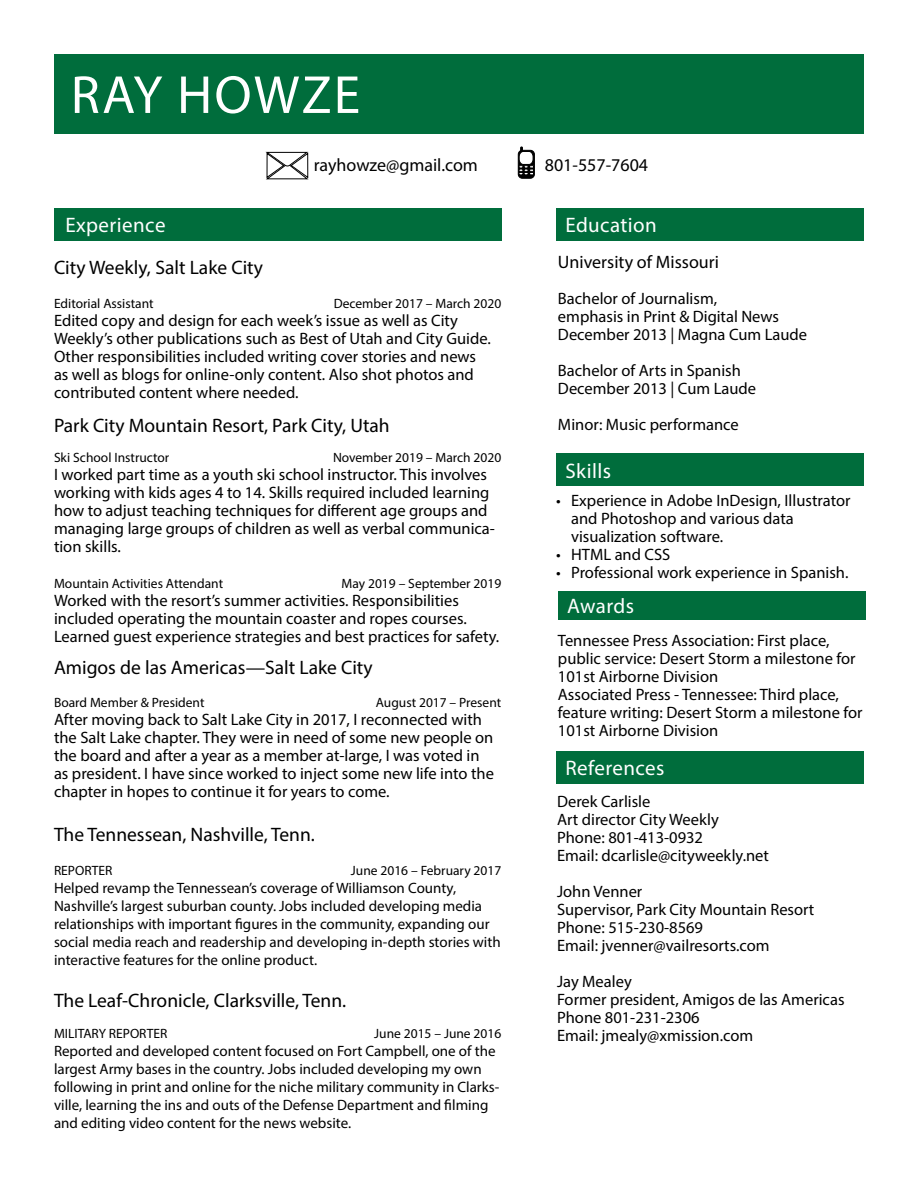
<style>
.page{position:relative;width:918px;height:1188px;background:#fff}
.page>*{position:absolute;margin:0;border:0;box-sizing:border-box;transform-origin:0 0}
.t1{font:54px "Myriad Pro";letter-spacing:.04em;color:#fff}
.t2{font:21px "Myriad Pro";letter-spacing:.02em;color:#fff}
.t3{font:19.5px "Myriad Pro";color:#000}
.t4{font:18px "Myriad Pro";color:#000}
.t5{font:16.5px/18px "Myriad Pro";color:#000}
.t6{font:15px/18px "Myriad Pro";color:#000}
.t7{font:13.5px "Myriad Pro";color:#000}
</style>
<div class="page">
<div style="left:54px;top:54px;width:810px;height:79px;background:#006d3c"></div>
<div style="left:54px;top:208px;width:447px;height:33px;background:#006d3c"></div>
<div style="left:556px;top:208px;width:308px;height:33px;background:#006d3c"></div>
<div style="left:556px;top:453px;width:308px;height:32px;background:#006d3c"></div>
<div style="left:556px;top:751px;width:308px;height:32px;background:#006d3c"></div>
<div style="left:518px;top:150px;width:16px;height:28px;background:#000;border-radius:4px"></div>
<div style="left:518px;top:150px;width:17px;height:29px;border:1px solid #000;border-radius:4px"></div>
<svg style="left:518px;top:147px;width:16px;height:28px"></svg>
<svg style="left:266px;top:152px;width:42px;height:27px"></svg>
<div style="left:558px;top:591px;width:308px;height:29px;background:#006d3c"></div>
<h1 class="t1" style="left:71px;top:62px;width:291px">Ray Howze</h1>
<p class="t4" style="left:314px;top:154px;width:166px">rayhowze@gmail.com</p>
<p class="t4" style="left:545px;top:153px;width:105px">801-557-7604</p>
<p class="t2" style="left:65px;top:212px;width:102px">Experience</p>
<p class="t2" style="left:565px;top:212px;width:93px">Education</p>
<p class="t3" style="left:54px;top:255px;width:211px">City Weekly, Salt Lake City</p>
<p class="t7" style="left:54px;top:295px;width:101px">Editorial Assistant</p>
<p class="t7" style="left:334px;top:295px;width:169px">December 2017 – March 2020</p>
<p class="t5" style="left:54px;top:311px;width:438px">Edited copy and design for each week’s issue as well as City Weekly’s other publications such as Best of Utah and City Guide.<br>Other responsibilities included writing cover stories and news as well as blogs for online-only content. Also shot photos and contributed content where needed.</p>
<p class="t3" style="left:54px;top:413px;width:337px">Park City Mountain Resort, Park City, Utah</p>
<p class="t7" style="left:54px;top:450px;width:117px">Ski School Instructor</p>
<p class="t7" style="left:333px;top:450px;width:170px">November 2019 – March 2020</p>
<p class="t5" style="left:54px;top:466px;width:442px">I worked part time as a youth ski school instructor. This involves working with kids ages 4 to 14. Skills required included learning how to adjust teaching techniques for different age groups and managing large groups of children as well as verbal communica&shy;tion skills.</p>
<p class="t7" style="left:54px;top:576px;width:171px">Mountain Activities Attendant</p>
<p class="t7" style="left:342px;top:576px;width:161px">May 2019 – September 2019</p>
<p class="t5" style="left:54px;top:592px;width:447px">Worked with the resort’s summer activities. Responsibilities included operating the mountain coaster and ropes courses.<br>Learned guest experience strategies and best practices for safety.</p>
<p class="t3" style="left:54px;top:655px;width:320px">Amigos de las Americas—Salt Lake City</p>
<p class="t7" style="left:54px;top:695px;width:152px">Board Member &amp; President</p>
<p class="t7" style="left:376px;top:695px;width:127px">August 2017 – Present</p>
<p class="t5" style="left:54px;top:711px;width:441px">After moving back to Salt Lake City in 2017, I reconnected with the Salt Lake chapter. They were in need of some new people on the board and after a year as a member at-large, I was voted in as president. I have since worked to inject some new life into the chapter in hopes to continue it for years to come.</p>
<p class="t3" style="left:54px;top:822px;width:262px">The Tennessean, Nashville, Tenn.</p>
<p class="t7" style="left:54px;top:862px;width:60px">REPORTER</p>
<p class="t7" style="left:351px;top:862px;width:152px">June 2016 – February 2017</p>
<p class="t6" style="left:54px;top:878px;width:448px">Helped revamp the Tennessean’s coverage of Williamson County, Nashville’s largest suburban county. Jobs included developing media relationships with important figures in the community, expanding our social media reach and readership and developing in-depth stories with interactive features for the online product.</p>
<p class="t3" style="left:54px;top:989px;width:294px">The Leaf-Chronicle, Clarksville, Tenn.</p>
<p class="t7" style="left:54px;top:1025px;width:115px">MILITARY REPORTER</p>
<p class="t7" style="left:374px;top:1025px;width:128px">June 2015 – June 2016</p>
<p class="t6" style="left:54px;top:1042px;width:447px">Reported and developed content focused on Fort Campbell, one of the largest Army bases in the country. Jobs included developing my own following in print and online for the niche military community in Clarks&shy;ville, learning the ins and outs of the Defense Department and filming and editing video content for the news website.</p>
<p class="t4" style="left:558px;top:251px;width:163px">University of Missouri</p>
<p class="t5" style="left:558px;top:289px;width:251px">Bachelor of Journalism,<br>emphasis in Print &amp; Digital News<br>December 2013 | Magna Cum Laude</p>
<p class="t5" style="left:558px;top:361px;width:200px">Bachelor of Arts in Spanish<br>December 2013 | Cum Laude</p>
<p class="t5" style="left:558px;top:415px;width:182px">Minor: Music performance</p>
<p class="t2" style="left:565px;top:458px;width:47px">Skills</p>
<p class="t5" style="left:571px;top:491px;width:281px;text-indent:-15px">• Experience in Adobe InDesign, Illustrator and Photoshop and various data visualization software.</p>
<p class="t5" style="left:556px;top:545px;width:116px">• HTML and CSS</p>
<p class="t5" style="left:556px;top:563px;width:294px">• Professional work experience in Spanish.</p>
<p class="t2" style="left:567px;top:593px;width:68px">Awards</p>
<p class="t5" style="left:558px;top:631px;width:306px">Tennessee Press Association: First place, public service: Desert Storm a milestone for 101st Airborne Division<br>Associated Press - Tennessee: Third place, feature writing: Desert Storm a milestone for 101st Airborne Division</p>
<p class="t2" style="left:565px;top:755px;width:101px">References</p>
<p class="t5" style="left:557px;top:792px;width:213px">Derek Carlisle<br>Art director City Weekly<br>Phone: 801-413-0932<br>Email: dcarlisle@cityweekly.net</p>
<p class="t5" style="left:557px;top:882px;width:259px">John Venner<br>Supervisor, Park City Mountain Resort<br>Phone: 515-230-8569<br>Email: jvenner@vailresorts.com</p>
<p class="t5" style="left:557px;top:972px;width:289px">Jay Mealey<br>Former president, Amigos de las Americas<br>Phone 801-231-2306<br>Email: jmealy@xmission.com</p>
</div>
